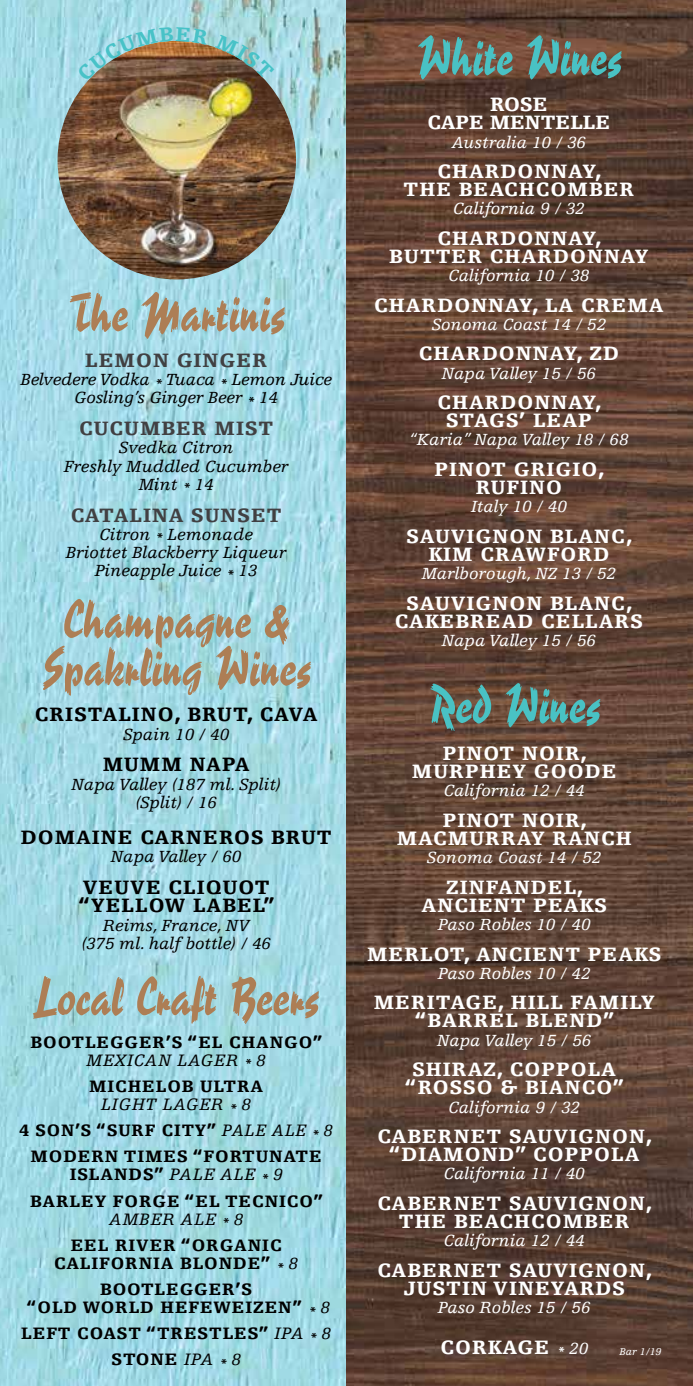
<style>
.page{position:relative;width:693px;height:1386px;background:#fff}
.page>*{position:absolute;margin:0;border:0;box-sizing:border-box;transform-origin:0 0}
.t1{font:50.05px/47.8px "Reporter LT Std 2";color:#ad7e55;text-align:center}
.t2{font:50.05px "Reporter LT Std 2";color:#49c2c4}
.t3{font:900 20.47px/18.2px "Egyptienne F";letter-spacing:.05em;color:#fff;text-align:center}
.t4{font:900 20.47px/18.2px "Egyptienne F";letter-spacing:.05em;color:#000}
.t5{font:900 20.47px "Egyptienne F";letter-spacing:.05em;color:#414042}
.t6{font:900 20.47px/18.2px "Egyptienne F";color:#fff;text-align:center}
.t7{font:900 17.5px/26.1px "Egyptienne F";letter-spacing:.05em;color:#000;text-align:center}
.t8{font:italic 17.15px "Egyptienne F";color:#fff}
.t9{font:italic 17.15px/18.2px "Egyptienne F";color:#000;text-align:center}
.t10{font:italic 10.5px "Egyptienne F";color:#fff}
.s1{font-weight:400;font-style:italic}
.s2{font-weight:400;font-style:italic;font-size:17.15px}
</style>
<div class="page">
<img style="left:0;top:0;width:347px;height:1386px">
<img style="left:347px;top:0;width:346px;height:1386px">
<img style="left:58px;top:41px;width:238px;height:238px;border-radius:119px">
<svg style="left:77px;top:27px;width:132px;height:55px;background:#95978c"></svg>
<svg style="left:215px;top:34px;width:59px;height:45px;background:#8fa39f"></svg>
<h1 class="t1" style="left:67px;top:290px;width:220px">The Martinis</h1>
<p class="t5" style="left:85px;top:349px;width:183px">LEMON GINGER</p>
<p class="t9" style="left:20px;top:371px;width:313px">Belvedere Vodka * Tuaca * Lemon Juice<br>Gosling’s Ginger Beer * 14</p>
<p class="t5" style="left:79px;top:417px;width:196px">CUCUMBER MIST</p>
<p class="t9" style="left:64px;top:439px;width:226px">Svedka Citron<br>Freshly Muddled Cucumber<br>Mint * 14</p>
<p class="t5" style="left:71px;top:503px;width:213px">CATALINA SUNSET</p>
<p class="t9" style="left:66px;top:525px;width:222px">Citron * Lemonade<br>Briottet Blackberry Liqueur<br>Pineapple Juice * 13</p>
<h1 class="t1" style="left:41px;top:596px;width:272px">Champagne &amp;<br>Spakrling Wines</h1>
<p class="t4" style="left:35px;top:706px;width:284px">CRISTALINO, BRUT, CAVA</p>
<p class="t9" style="left:123px;top:725px;width:108px">Spain 10 / 40</p>
<p class="t4" style="left:103px;top:756px;width:148px">MUMM NAPA</p>
<p class="t9" style="left:72px;top:775px;width:211px">Napa Valley (187 ml. Split) (Split) / 16</p>
<p class="t4" style="left:21px;top:829px;width:312px">DOMAINE CARNEROS BRUT</p>
<p class="t9" style="left:111px;top:848px;width:132px">Napa Valley / 60</p>
<p class="t4" style="left:79px;top:879px;width:198px">VEUVE CLIQUOT “YELLOW LABEL”</p>
<p class="t9" style="left:81px;top:916px;width:191px">Reims, France, NV<br>(375 ml. half bottle) / 46</p>
<h1 class="t1" style="left:33px;top:974px;width:288px">Local Craft Beers</h1>
<p class="t7" style="left:31px;top:1033px;width:294px;line-height:18.2px">BOOTLEGGER’S “EL CHANGO”<br><span class="s1">MEXICAN LAGER</span> <sub>*</sub> <span class="s2">8</span></p>
<p class="t7" style="left:89px;top:1077px;width:176px;line-height:18.2px">MICHELOB ULTRA<br><span class="s1">LIGHT LAGER</span> <sub>*</sub> <span class="s2">8</span></p>
<p class="t7" style="left:20px;top:1118px;width:315px">4 SON’S “SURF CITY” <span class="s1">PALE ALE</span> <sub>*</sub> <span class="s2">8<br></span>MODERN TIMES “FORTUNATE</p>
<p class="t7" style="left:30px;top:1162px;width:295px">ISLANDS” <span class="s1">PALE ALE</span> <sub>*</sub> <span class="s2">9<br></span>BARLEY FORGE “EL TECNICO”</p>
<p class="t7" style="left:71px;top:1206px;width:212px"><span class="s1">AMBER ALE</span> <sub>*</sub> <span class="s2">8<br></span>EEL RIVER “ORGANIC</p>
<p class="t7" style="left:54px;top:1250px;width:245px">CALIFORNIA BLONDE” <sub>*</sub> <span class="s2">8<br></span>BOOTLEGGER’S</p>
<p class="t7" style="left:21px;top:1295px;width:311px">“OLD WORLD HEFEWEIZEN” <sub>*</sub> <span class="s2">8<br></span>LEFT COAST “TRESTLES” <span class="s1">IPA</span> <sub>*</sub> <span class="s2">8<br></span>STONE <span class="s1">IPA</span> <sub>*</sub> <span class="s2">8</span></p>
<h1 class="t2" style="left:416px;top:25px;width:208px">White Wines</h1>
<p class="t6" style="left:428px;top:96px;width:184px">ROSE<br>CAPE MENTELLE</p>
<p class="t8" style="left:452px;top:133px;width:136px">Australia 10 / 36</p>
<p class="t3" style="left:404px;top:162px;width:232px">CHARDONNAY,<br>THE BEACHCOMBER</p>
<p class="t8" style="left:453px;top:199px;width:133px">California 9 / 32</p>
<p class="t3" style="left:389px;top:229px;width:261px">CHARDONNAY,<br>BUTTER CHARDONNAY</p>
<p class="t8" style="left:448px;top:266px;width:143px">California 10 / 38</p>
<p class="t3" style="left:374px;top:296px;width:291px">CHARDONNAY, LA CREMA</p>
<p class="t8" style="left:432px;top:315px;width:176px">Sonoma Coast 14 / 52</p>
<p class="t3" style="left:419px;top:345px;width:202px">CHARDONNAY, ZD</p>
<p class="t8" style="left:442px;top:364px;width:156px">Napa Valley 15 / 56</p>
<p class="t3" style="left:437px;top:393px;width:165px">CHARDONNAY,<br>STAGS’ LEAP</p>
<p class="t8" style="left:409px;top:430px;width:221px">“Karia” Napa Valley 18 / 68</p>
<p class="t3" style="left:434px;top:460px;width:171px">PINOT GRIGIO,<br>RUFINO</p>
<p class="t8" style="left:471px;top:497px;width:97px">Italy 10 / 40</p>
<p class="t3" style="left:406px;top:527px;width:227px">SAUVIGNON BLANC,<br>KIM CRAWFORD</p>
<p class="t8" style="left:422px;top:564px;width:196px">Marlborough, NZ 13 / 52</p>
<p class="t3" style="left:395px;top:594px;width:249px">SAUVIGNON BLANC,<br>CAKEBREAD CELLARS</p>
<p class="t8" style="left:442px;top:631px;width:156px">Napa Valley 15 / 56</p>
<h1 class="t2" style="left:428px;top:673px;width:174px">Red Wines</h1>
<p class="t3" style="left:412px;top:744px;width:206px">PINOT NOIR,<br>MURPHEY GOODE</p>
<p class="t8" style="left:444px;top:781px;width:143px">California 12 / 44</p>
<p class="t3" style="left:397px;top:811px;width:236px">PINOT NOIR,<br>MACMURRAY RANCH</p>
<p class="t8" style="left:427px;top:848px;width:176px">Sonoma Coast 14 / 52</p>
<p class="t3" style="left:422px;top:878px;width:187px">ZINFANDEL,<br>ANCIENT PEAKS</p>
<p class="t8" style="left:438px;top:915px;width:154px">Paso Robles 10 / 40</p>
<p class="t3" style="left:367px;top:945px;width:296px">MERLOT, ANCIENT PEAKS</p>
<p class="t8" style="left:438px;top:964px;width:154px">Paso Robles 10 / 42</p>
<p class="t3" style="left:374px;top:994px;width:282px">MERITAGE, HILL FAMILY “BARREL BLEND”</p>
<p class="t8" style="left:437px;top:1031px;width:156px">Napa Valley 15 / 56</p>
<p class="t3" style="left:405px;top:1060px;width:221px">SHIRAZ, COPPOLA “ROSSO &amp; BIANCO”</p>
<p class="t8" style="left:448px;top:1098px;width:133px">California 9 / 32</p>
<p class="t3" style="left:377px;top:1127px;width:276px">CABERNET SAUVIGNON, “DIAMOND” COPPOLA</p>
<p class="t8" style="left:444px;top:1164px;width:143px">California 11 / 40</p>
<p class="t3" style="left:377px;top:1194px;width:276px">CABERNET SAUVIGNON,<br>THE BEACHCOMBER</p>
<p class="t8" style="left:444px;top:1231px;width:143px">California 12 / 44</p>
<p class="t3" style="left:377px;top:1261px;width:276px">CABERNET SAUVIGNON,<br>JUSTIN VINEYARDS</p>
<p class="t8" style="left:438px;top:1298px;width:154px">Paso Robles 15 / 56</p>
<p class="t10" style="left:619px;top:1345px;width:44px">Bar 1/19</p>
<p class="t3" style="left:440px;top:1338px;width:149px">CORKAGE <sub>*</sub> <span class="s2">20</span></p>
</div>
